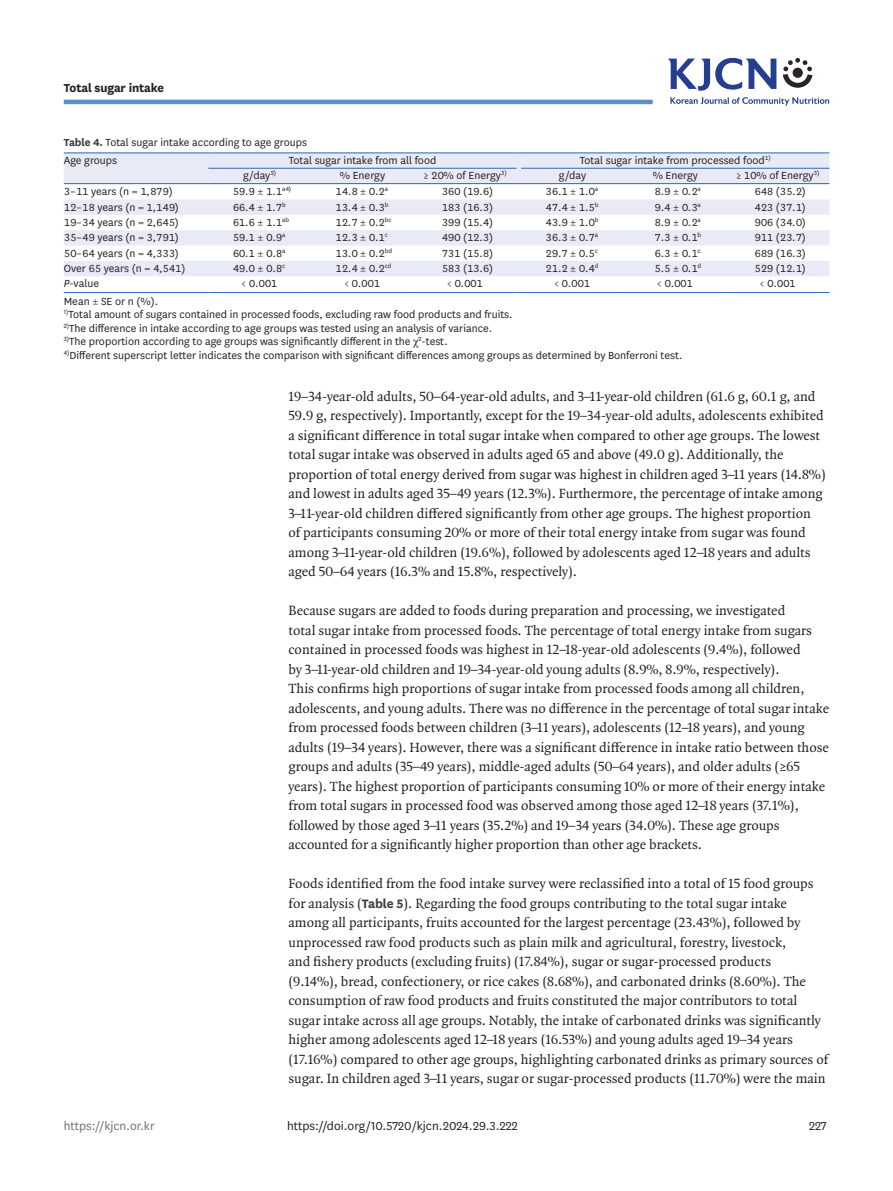
<style>
.page{position:relative;width:893px;height:1191px;background:#fff}
.page>*{position:absolute;margin:0;border:0;box-sizing:border-box;transform-origin:0 0}
.body_p{font:14.25px/19.5px "Quadraat OT";color:#231f20}
.body_p_first{font:14.25px/19.5px "Quadraat OT";color:#231f20}
.t1{font:13.5px "National";color:#231f20}
.t2{font:13.5px "National";color:#717275}
.t3{font:700 13.5px "National";letter-spacing:-.01em;color:#231f20}
.t4{font:12px/13.5px "National";color:#231f20}
.t5{font:12px "National";letter-spacing:-.03em;color:#231f20}
.s1{font-weight:700;color:#3e3e3f}
.s2{font-style:italic}
.s3{font-family:"Times New Roman"}
.s4{font-family:"National";font-weight:700;color:#3e3e3f}
</style>
<div class="page">
<svg style="left:783px;top:58px;width:29px;height:30px"></svg>
<div style="left:793px;top:68px;width:10px;height:10px;background:#2a2425;border-radius:50%"></div>
<svg style="left:670px;top:97px;width:159px;height:9px"></svg>
<svg style="left:668px;top:58px;width:108px;height:33px"></svg>
<hr style="left:64px;top:100px;width:589px;height:4px;background:#5990cb">
<svg style="left:64px;top:153px;width:765px;height:123px;fill:#e8ebf6"></svg>
<hr style="left:64px;top:152px;width:144px;height:1px;background:#3170b8">
<hr style="left:208px;top:152px;width:103px;height:1px;background:#3170b8">
<hr style="left:311px;top:152px;width:103px;height:1px;background:#3170b8">
<hr style="left:414px;top:152px;width:103px;height:1px;background:#3170b8">
<hr style="left:521px;top:152px;width:103px;height:1px;background:#3170b8">
<hr style="left:624px;top:152px;width:103px;height:1px;background:#3170b8">
<hr style="left:727px;top:152px;width:102px;height:1px;background:#3170b8">
<hr style="left:208px;top:168px;width:103px;height:1px;background:#3170b8">
<hr style="left:311px;top:168px;width:103px;height:1px;background:#3170b8">
<hr style="left:414px;top:168px;width:103px;height:1px;background:#3170b8">
<hr style="left:521px;top:168px;width:103px;height:1px;background:#3170b8">
<hr style="left:624px;top:168px;width:103px;height:1px;background:#3170b8">
<hr style="left:727px;top:168px;width:102px;height:1px;background:#3170b8">
<hr style="left:64px;top:183px;width:144px;height:1px;background:#3170b8">
<hr style="left:208px;top:183px;width:103px;height:1px;background:#3170b8">
<hr style="left:311px;top:183px;width:103px;height:1px;background:#3170b8">
<hr style="left:414px;top:183px;width:103px;height:1px;background:#3170b8">
<hr style="left:521px;top:183px;width:103px;height:1px;background:#3170b8">
<hr style="left:624px;top:183px;width:103px;height:1px;background:#3170b8">
<hr style="left:727px;top:183px;width:102px;height:1px;background:#3170b8">
<hr style="left:64px;top:292px;width:144px;height:1px;background:#3170b8">
<hr style="left:208px;top:292px;width:103px;height:1px;background:#3170b8">
<hr style="left:311px;top:292px;width:103px;height:1px;background:#3170b8">
<hr style="left:414px;top:292px;width:103px;height:1px;background:#3170b8">
<hr style="left:521px;top:292px;width:103px;height:1px;background:#3170b8">
<hr style="left:624px;top:292px;width:103px;height:1px;background:#3170b8">
<hr style="left:727px;top:292px;width:102px;height:1px;background:#3170b8">
<p class="t3" style="left:64px;top:78px;width:102px">Total sugar intake</p>
<p class="t4" style="left:64px;top:133px;width:245px;line-height:17.7px"><span class="s1">Table 4.</span> Total sugar intake according to age groups<br>Age groups</p>
<p class="t4" style="left:289px;top:153px;width:149px">Total sugar intake from all food</p>
<p class="t4" style="left:580px;top:153px;width:193px">Total sugar intake from processed food<sup>1)</sup></p>
<p class="t4" style="left:243px;top:168px;width:35px">g/day<sup>2)</sup></p>
<p class="t4" style="left:340px;top:168px;width:47px">% Energy</p>
<p class="t4" style="left:424px;top:168px;width:85px">≥ 20% of Energy<sup>3)</sup></p>
<p class="t4" style="left:559px;top:168px;width:29px">g/day</p>
<p class="t4" style="left:653px;top:168px;width:47px">% Energy</p>
<p class="t4" style="left:736px;top:168px;width:85px">≥ 10% of Energy<sup>3)</sup></p>
<p class="t4" style="left:64px;top:184px;width:110px">3–11 years (n = 1,879)</p>
<p class="t4" style="left:233px;top:184px;width:60px">59.9 ± 1.1<sup>a4)</sup></p>
<p class="t4" style="left:335px;top:184px;width:54px">14.8 ± 0.2<sup>a</sup></p>
<p class="t4" style="left:442px;top:184px;width:53px">360 (19.6)</p>
<p class="t4" style="left:545px;top:184px;width:54px">36.1 ± 1.0<sup>a</sup></p>
<p class="t4" style="left:654px;top:184px;width:48px">8.9 ± 0.2<sup>a</sup></p>
<p class="t4" style="left:754px;top:184px;width:53px">648 (35.2)</p>
<p class="t5" style="left:64px;top:199px;width:117px">12–18 years (n = 1,149)</p>
<p class="t4" style="left:233px;top:200px;width:54px">66.4 ± 1.7<sup>b</sup></p>
<p class="t4" style="left:335px;top:200px;width:54px">13.4 ± 0.3<sup>b</sup></p>
<p class="t4" style="left:442px;top:200px;width:53px">183 (16.3)</p>
<p class="t4" style="left:545px;top:200px;width:54px">47.4 ± 1.5<sup>b</sup></p>
<p class="t4" style="left:654px;top:200px;width:48px">9.4 ± 0.3<sup>a</sup></p>
<p class="t4" style="left:754px;top:200px;width:53px">423 (37.1)</p>
<p class="t5" style="left:64px;top:214px;width:117px">19–34 years (n = 2,645)</p>
<p class="t4" style="left:233px;top:215px;width:58px">61.6 ± 1.1<sup>ab</sup></p>
<p class="t4" style="left:335px;top:215px;width:58px">12.7 ± 0.2<sup>bc</sup></p>
<p class="t4" style="left:442px;top:215px;width:53px">399 (15.4)</p>
<p class="t4" style="left:545px;top:215px;width:54px">43.9 ± 1.0<sup>b</sup></p>
<p class="t4" style="left:654px;top:215px;width:48px">8.9 ± 0.2<sup>a</sup></p>
<p class="t4" style="left:754px;top:215px;width:53px">906 (34.0)</p>
<p class="t5" style="left:64px;top:230px;width:117px">35–49 years (n = 3,791)</p>
<p class="t4" style="left:233px;top:230px;width:54px">59.1 ± 0.9<sup>a</sup></p>
<p class="t4" style="left:335px;top:230px;width:54px">12.3 ± 0.1<sup>c</sup></p>
<p class="t4" style="left:442px;top:230px;width:53px">490 (12.3)</p>
<p class="t4" style="left:545px;top:230px;width:54px">36.3 ± 0.7<sup>a</sup></p>
<p class="t4" style="left:654px;top:230px;width:48px">7.3 ± 0.1<sup>b</sup></p>
<p class="t4" style="left:754px;top:230px;width:53px">911 (23.7)</p>
<p class="t5" style="left:64px;top:245px;width:117px">50–64 years (n = 4,333)</p>
<p class="t4" style="left:233px;top:246px;width:54px">60.1 ± 0.8<sup>a</sup></p>
<p class="t4" style="left:335px;top:246px;width:58px">13.0 ± 0.2<sup>bd</sup></p>
<p class="t4" style="left:442px;top:246px;width:53px">731 (15.8)</p>
<p class="t4" style="left:545px;top:246px;width:54px">29.7 ± 0.5<sup>c</sup></p>
<p class="t4" style="left:654px;top:246px;width:48px">6.3 ± 0.1<sup>c</sup></p>
<p class="t4" style="left:754px;top:246px;width:53px">689 (16.3)</p>
<p class="t4" style="left:64px;top:261px;width:123px">Over 65 years (n = 4,541)</p>
<p class="t4" style="left:233px;top:261px;width:54px">49.0 ± 0.8<sup>c</sup></p>
<p class="t4" style="left:335px;top:261px;width:58px">12.4 ± 0.2<sup>cd</sup></p>
<p class="t4" style="left:442px;top:261px;width:53px">583 (13.6)</p>
<p class="t4" style="left:545px;top:261px;width:54px">21.2 ± 0.4<sup>d</sup></p>
<p class="t4" style="left:654px;top:261px;width:48px">5.5 ± 0.1<sup>d</sup></p>
<p class="t4" style="left:754px;top:261px;width:53px">529 (12.1)</p>
<p class="t4" style="left:64px;top:276px;width:37px"><span class="s2">P</span>-value</p>
<p class="t4" style="left:242px;top:276px;width:38px">&lt; 0.001</p>
<p class="t4" style="left:344px;top:276px;width:38px">&lt; 0.001</p>
<p class="t4" style="left:447px;top:276px;width:38px">&lt; 0.001</p>
<p class="t4" style="left:554px;top:276px;width:38px">&lt; 0.001</p>
<p class="t4" style="left:657px;top:276px;width:38px">&lt; 0.001</p>
<p class="t4" style="left:760px;top:276px;width:38px">&lt; 0.001</p>
<p class="t4" style="left:64px;top:294px;width:620px">Mean ± SE or n (%).<br><sup>1)</sup>Total amount of sugars contained in processed foods, excluding raw food products and fruits.<br><sup>2)</sup>The difference in intake according to age groups was tested using an analysis of variance.<br><sup>3)</sup>The proportion according to age groups was significantly different in the <span class="s3">χ</span><sup>2</sup>-test.<br><sup>4)</sup>Different superscript letter indicates the comparison with significant differences among groups as determined by Bonferroni test.</p>
<p class="t2" style="left:64px;top:1116px;width:92px">https://kjcn.or.kr</p>
<p class="body_p_first" style="left:289px;top:386px;width:539px">19–34-year-old adults, 50–64-year-old adults, and 3–11-year-old children (61.6 g, 60.1 g, and 59.9 g, respectively). Importantly, except for the 19–34-year-old adults, adolescents exhibited a significant difference in total sugar intake when compared to other age groups. The lowest total sugar intake was observed in adults aged 65 and above (49.0 g). Additionally, the proportion of total energy derived from sugar was highest in children aged 3–11 years (14.8%) and lowest in adults aged 35–49 years (12.3%). Furthermore, the percentage of intake among 3–11-year-old children differed significantly from other age groups. The highest proportion of participants consuming 20% or more of their total energy intake from sugar was found among 3–11-year-old children (19.6%), followed by adolescents aged 12–18 years and adults aged 50–64 years (16.3% and 15.8%, respectively).</p>
<p class="body_p" style="left:289px;top:601px;width:542px">Because sugars are added to foods during preparation and processing, we investigated<br>total sugar intake from processed foods. The percentage of total energy intake from sugars contained in processed foods was highest in 12–18-year-old adolescents (9.4%), followed<br>by 3–11-year-old children and 19–34-year-old young adults (8.9%, 8.9%, respectively).<br>This confirms high proportions of sugar intake from processed foods among all children, adolescents, and young adults. There was no difference in the percentage of total sugar intake from processed foods between children (3–11 years), adolescents (12–18 years), and young adults (19–34 years). However, there was a significant difference in intake ratio between those groups and adults (35–49 years), middle-aged adults (50–64 years), and older adults (≥65 years). The highest proportion of participants consuming 10% or more of their energy intake from total sugars in processed food was observed among those aged 12–18 years (37.1%), followed by those aged 3–11 years (35.2%) and 19–34 years (34.0%). These age groups accounted for a significantly higher proportion than other age brackets.</p>
<p class="body_p" style="left:289px;top:874px;width:541px">Foods identified from the food intake survey were reclassified into a total of 15 food groups for analysis (<span class="s4">Table 5</span>). Regarding the food groups contributing to the total sugar intake among all participants, fruits accounted for the largest percentage (23.43%), followed by unprocessed raw food products such as plain milk and agricultural, forestry, livestock,<br>and fishery products (excluding fruits) (17.84%), sugar or sugar-processed products<br>(9.14%), bread, confectionery, or rice cakes (8.68%), and carbonated drinks (8.60%). The consumption of raw food products and fruits constituted the major contributors to total sugar intake across all age groups. Notably, the intake of carbonated drinks was significantly higher among adolescents aged 12–18 years (16.53%) and young adults aged 19–34 years (17.16%) compared to other age groups, highlighting carbonated drinks as primary sources of sugar. In children aged 3–11 years, sugar or sugar-processed products (11.70%) were the main</p>
<p class="t1" style="left:287px;top:1116px;width:232px">https://doi.org/10.5720/kjcn.2024.29.3.222</p>
<p class="t1" style="left:809px;top:1116px;width:19px">227</p>
</div>
